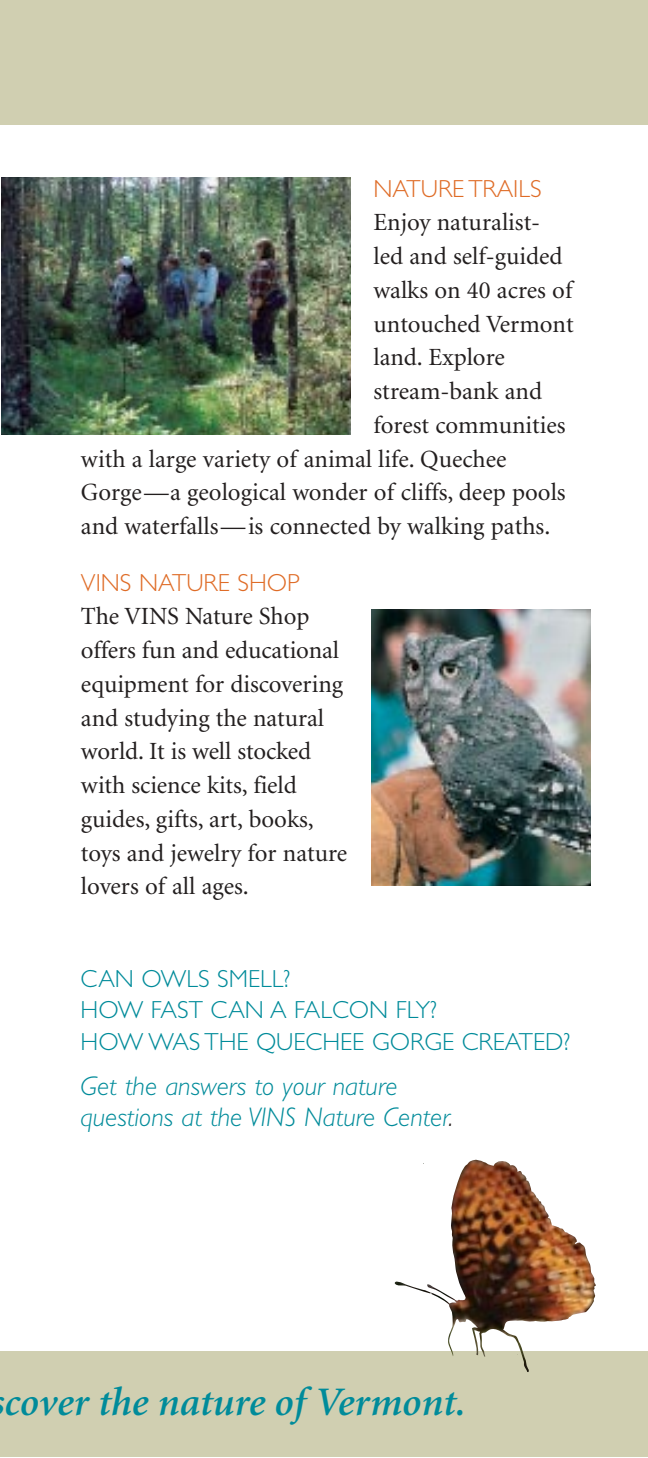
<style>
.page{position:relative;width:648px;height:1458px;background:#fff}
.page>*{position:absolute;margin:0;border:0;box-sizing:border-box;transform-origin:0 0}
.t1{font:italic 600 40.5px "Minion";color:#008b9a}
.t2{font:italic 300 27px/31.5px "Gill Sans";color:#008b9a}
.t3{font:24.75px/33.8px "Minion";color:#231f1f}
.t4{font:300 24.75px/31.5px "Gill Sans";color:#008b9a}
.t5{font:300 24.75px "Gill Sans";color:#df6c27}
.s1{color:#231f1f}
</style>
<div class="page">
<div style="left:0;top:0;width:648px;height:125px;background:#d0cfb1"></div>
<div style="left:0;top:1352px;width:648px;height:105px;background:#d0cfb1"></div>
<img style="left:1px;top:177px;width:350px;height:258px">
<img style="left:395px;top:1159px;width:201px;height:213px">
<img style="left:372px;top:610px;width:218px;height:275px">
<p class="t5" style="left:373px;top:180px;width:170px">NATURE TRAILS</p>
<p class="t3" style="left:373px;top:208px;width:168px">Enjoy naturalist-</p>
<p class="t3" style="left:373px;top:241px;width:191px">led and self-guided</p>
<p class="t3" style="left:373px;top:275px;width:200px">walks on 40 acres of</p>
<p class="t3" style="left:373px;top:309px;width:202px">untouched Vermont</p>
<p class="t3" style="left:373px;top:343px;width:133px">land. Explore</p>
<p class="t3" style="left:373px;top:376px;width:170px">stream-bank and</p>
<p class="t3" style="left:373px;top:410px;width:194px">forest communities</p>
<p class="t3" style="left:81px;top:444px;width:427px">with a large variety of animal life. Quechee</p>
<p class="t3" style="left:81px;top:478px;width:486px">Gorge—a geological wonder of cliffs, deep pools</p>
<p class="t3" style="left:81px;top:511px;width:471px">and waterfalls—is connected by walking paths.</p>
<p class="t5" style="left:81px;top:574px;width:220px">VINS NATURE SHOP</p>
<p class="t3" style="left:81px;top:602px;width:268px">The VINS Nature Shop offers fun and educational equipment for discovering and studying the natural world. It is well stocked with science kits, field guides, gifts, art, books, toys and jewelry for nature lovers of all ages.</p>
<p class="t4" style="left:81px;top:965px;width:491px">CAN OWLS SMELL?<br>HOW FAST CAN A FALCON FLY?<br>HOW WAS THE QUECHEE GORGE CREATED?</p>
<p class="t2" style="left:81px;top:1073px;width:374px">Get the answers to your nature questions at the VINS Nature Center<span class="s1">.</span></p>
<h1 class="t1" style="left:4px;top:1386px;width:463px">cover the nature of Vermont.</h1>
</div>
